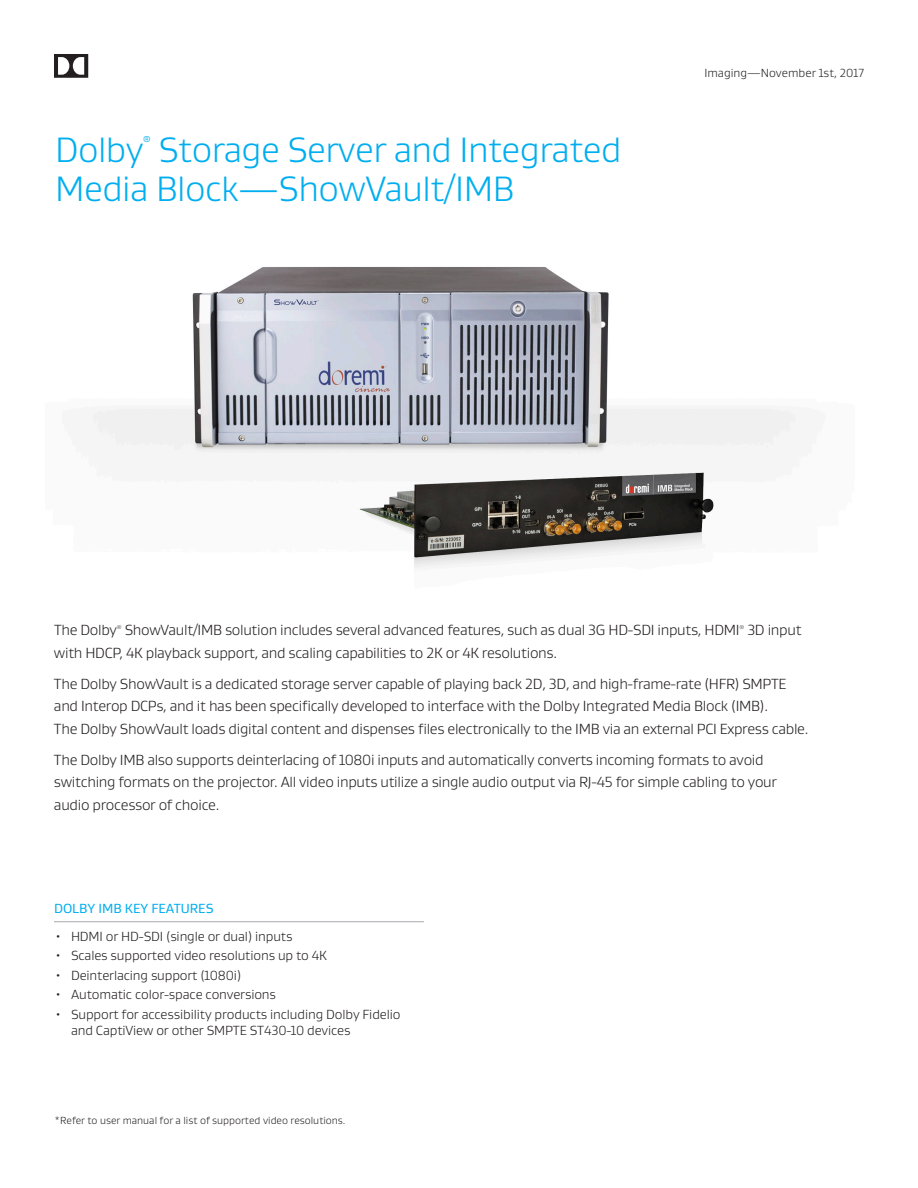
<style>
.page{position:relative;width:918px;height:1188px;background:#fff}
.page>*{position:absolute;margin:0;border:0;box-sizing:border-box;transform-origin:0 0}
.t1{font:300 36px "Dolby Gustan";letter-spacing:-.015em;color:#00aeef}
.Body_Copy_Dolby_Gust{font:300 15px/22.5px "Dolby Gustan";letter-spacing:-.02em;color:#231f20}
.t2{font:300 13.5px/16.5px "Dolby Gustan";letter-spacing:-.01em;color:#231f20}
.Feature_Header{font:13.5px "Dolby Gustan";color:#00aeef}
.Photo_Caption_Gustan{font:300 12px "Dolby Gustan";color:#231f20}
.Photo_Caption_Gustan-2{font:300 10.5px "Dolby Gustan";color:#231f20}
.t3{font:8.7px "Dolby Gustan";color:#00aeef}
.Body_Copy_Dolby_Gust-2{font:300 5.7px "Dolby Gustan";color:#231f20}
</style>
<div class="page">
<img style="left:93px;top:267px;width:703px;height:302px">
<hr style="left:54px;top:921px;width:370px;height:1px;background:#a8a9ad">
<svg style="left:54px;top:54px;width:34px;height:24px"></svg>
<p class="t3" style="left:143px;top:134px;width:9px">®</p>
<p class="t1" style="left:55px;top:166px;width:461px">Media Block—ShowVault/IMB</p>
<p class="t1" style="left:55px;top:127px;width:568px">Dolby Storage Server and Integrated</p>
<p class="Photo_Caption_Gustan" style="left:704px;top:66px;width:161px">Imaging—November 1st, 2017</p>
<p class="Body_Copy_Dolby_Gust" style="left:54px;top:618px;width:65px">The Dolby</p>
<p class="Body_Copy_Dolby_Gust-2" style="left:117px;top:623px;width:6px">®</p>
<p class="Body_Copy_Dolby_Gust" style="left:125px;top:618px;width:616px">ShowVault/IMB solution includes several advanced features, such as dual 3G HD-SDI inputs, HDMI</p>
<p class="Body_Copy_Dolby_Gust-2" style="left:739px;top:623px;width:6px">®</p>
<p class="Body_Copy_Dolby_Gust" style="left:747px;top:618px;width:56px">3D input</p>
<p class="Body_Copy_Dolby_Gust" style="left:54px;top:641px;width:505px">with HDCP, 4K playback support, and scaling capabilities to 2K or 4K resolutions.</p>
<p class="Body_Copy_Dolby_Gust" style="left:54px;top:672px;width:756px">The Dolby ShowVault is a dedicated storage server capable of playing back 2D, 3D, and high-frame-rate (HFR) SMPTE and Interop DCPs, and it has been specifically developed to interface with the Dolby Integrated Media Block (IMB).<br>The Dolby ShowVault loads digital content and dispenses files electronically to the IMB via an external PCI Express cable.</p>
<p class="Body_Copy_Dolby_Gust" style="left:54px;top:748px;width:724px">The Dolby IMB also supports deinterlacing of 1080i inputs and automatically converts incoming formats to avoid switching formats on the projector. All video inputs utilize a single audio output via RJ-45 for simple cabling to your audio processor of choice.</p>
<p class="Feature_Header" style="left:54px;top:899px;width:161px">DOLBY IMB KEY FEATURES</p>
<p class="t2" style="left:54px;top:928px;width:240px">• HDMI or HD-SDI (single or dual) inputs</p>
<p class="t2" style="left:54px;top:947px;width:275px">• Scales supported video resolutions up to 4K</p>
<p class="t2" style="left:54px;top:967px;width:189px">• Deinterlacing support (1080i)</p>
<p class="t2" style="left:54px;top:986px;width:223px">• Automatic color-space conversions</p>
<p class="t2" style="left:71px;top:1006px;width:331px;text-indent:-17px">• Support for accessibility products including Dolby Fidelio and CaptiView or other SMPTE ST430-10 devices</p>
<p class="Photo_Caption_Gustan-2" style="left:54px;top:1113px;width:293px">*Refer to user manual for a list of supported video resolutions.</p>
</div>
